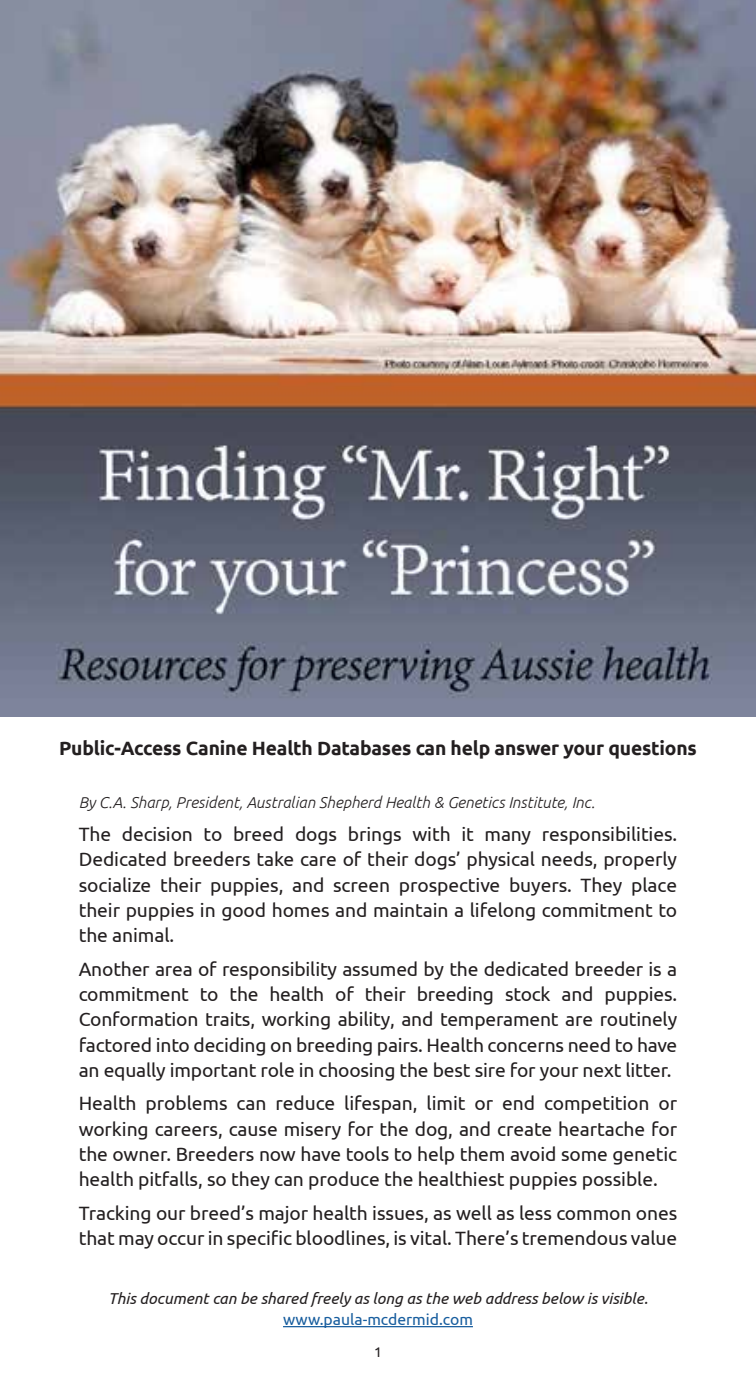
<style>
.page{position:relative;width:756px;height:1386px;background:#fff}
.page>*{position:absolute;margin:0;border:0;box-sizing:border-box;transform-origin:0 0}
.t1{font:19.25px/25.4px "Ubuntu";letter-spacing:-.005em;color:#231f20;text-align:justify}
.t2{font:700 19.25px "Ubuntu";letter-spacing:-.01em;color:#231f20}
.t3{font:italic 300 15.75px "Ubuntu";color:#231f20}
.t4{font:italic 15.75px "Ubuntu";color:#231f20}
.t5{font:15.75px "Ubuntu";color:#175d9e}
.t6{font:14px "Ubuntu";color:#231f20}
</style>
<div class="page">
<hr style="left:283px;top:1326px;width:190px;height:1px;background:#175d9e">
<img style="left:0;top:0;width:756px;height:716px">
<p class="t2" style="left:59px;top:737px;width:639px">Public-Access Canine Health Databases can help answer your questions</p>
<p class="t3" style="left:79px;top:793px;width:518px">By C.A. Sharp, President, Australian Shepherd Health &amp; Genetics Institute, Inc.</p>
<p class="t1" style="left:79px;top:821px;width:600px">The decision to breed dogs brings with it many responsibilities.<br>Dedicated breeders take care of their dogs’ physical needs, properly socialize their puppies, and screen prospective buyers. They place their puppies in good homes and maintain a lifelong commitment to the animal.</p>
<p class="t1" style="left:79px;top:955px;width:600px">Another area of responsibility assumed by the dedicated breeder is a commitment to the health of their breeding stock and puppies.<br>Conformation traits, working ability, and temperament are routinely factored into deciding on breeding pairs. Health concerns need to have an equally important role in choosing the best sire for your next litter.</p>
<p class="t1" style="left:79px;top:1090px;width:600px">Health problems can reduce lifespan, limit or end competition or working careers, cause misery for the dog, and create heartache for the owner. Breeders now have tools to help them avoid some genetic health pitfalls, so they can produce the healthiest puppies possible.</p>
<p class="t1" style="left:79px;top:1200px;width:600px">Tracking our breed’s major health issues, as well as less common ones that may occur in specific bloodlines, is vital. There’s tremendous value</p>
<p class="t4" style="left:108px;top:1289px;width:541px">This document can be shared freely as long as the web address below is visible.</p>
<p class="t5" style="left:283px;top:1310px;width:191px">www.paula-mcdermid.com</p>
<p class="t6" style="left:374px;top:1344px;width:9px">1</p>
</div>
